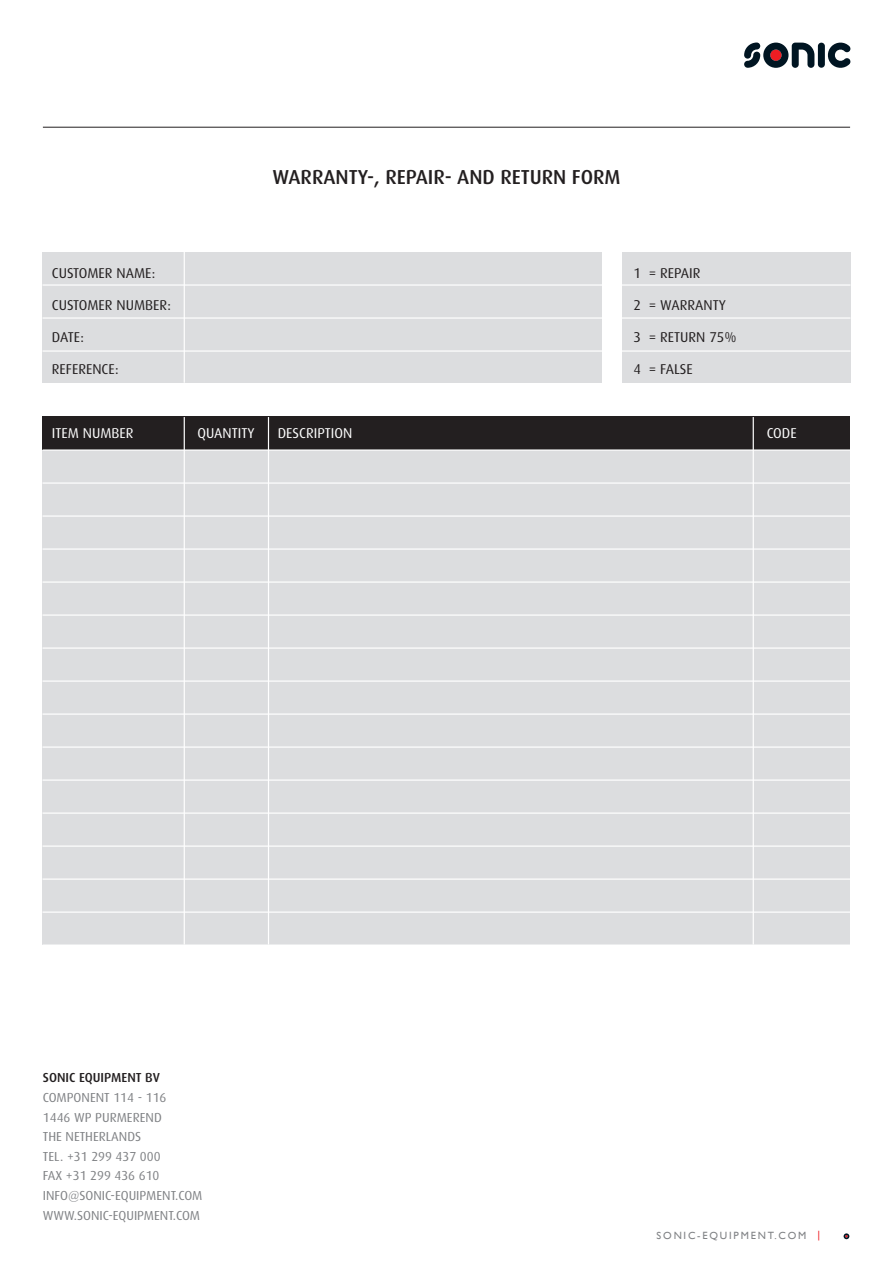
<style>
.page{position:relative;width:893px;height:1263px;background:#fff}
.page>*{position:absolute;margin:0;border:0;box-sizing:border-box;transform-origin:0 0}
.t1{font:500 20.25px "Dax CE";color:#231f20}
.t2{font:14.25px "Dax CE";color:#231f20}
.t3{font:14.25px "Dax CE";color:#fff}
.t4{font:13.05px "Dax CE";color:#808285}
.t5{font:500 13.05px "Dax CE";color:#231f20}
.t6{font:10.5px "Gill Sans";letter-spacing:.17em;color:#808285}
.s1{color:#ee1d23}
</style>
<div class="page">
<svg style="left:844px;top:1233px;width:5px;height:6px"></svg>
<svg style="left:827px;top:43px;width:23px;height:25px"></svg>
<div style="left:818px;top:43px;width:7px;height:25px;background:#001522;border-radius:3px"></div>
<svg style="left:744px;top:43px;width:70px;height:25px"></svg>
<div style="left:43px;top:416px;width:807px;height:34px;background:#231f20"></div>
<div style="left:43px;top:450px;width:807px;height:494px;background:#dcdddf"></div>
<div style="left:43px;top:252px;width:559px;height:131px;background:#dcdddf"></div>
<div style="left:622px;top:252px;width:228px;height:131px;background:#dcdddf"></div>
<hr style="left:43px;top:449px;width:807px;height:2px;background:#fff">
<hr style="left:43px;top:482px;width:807px;height:2px;background:#fff">
<hr style="left:43px;top:284px;width:807px;height:2px;background:#fff">
<hr style="left:43px;top:515px;width:807px;height:2px;background:#fff">
<hr style="left:43px;top:317px;width:807px;height:2px;background:#fff">
<hr style="left:43px;top:548px;width:807px;height:2px;background:#fff">
<hr style="left:43px;top:350px;width:807px;height:2px;background:#fff">
<hr style="left:43px;top:581px;width:807px;height:2px;background:#fff">
<hr style="left:43px;top:614px;width:807px;height:2px;background:#fff">
<hr style="left:43px;top:647px;width:807px;height:2px;background:#fff">
<hr style="left:43px;top:680px;width:807px;height:2px;background:#fff">
<hr style="left:43px;top:713px;width:807px;height:2px;background:#fff">
<hr style="left:43px;top:746px;width:807px;height:2px;background:#fff">
<hr style="left:43px;top:779px;width:807px;height:2px;background:#fff">
<hr style="left:43px;top:812px;width:807px;height:2px;background:#fff">
<hr style="left:43px;top:845px;width:807px;height:2px;background:#fff">
<hr style="left:43px;top:878px;width:807px;height:2px;background:#fff">
<hr style="left:43px;top:911px;width:807px;height:2px;background:#fff">
<hr style="left:43px;top:127px;width:807px;height:1px;background:#231f20">
<hr style="left:184px;top:417px;width:1px;height:527px;background:#fff">
<hr style="left:268px;top:417px;width:1px;height:527px;background:#fff">
<hr style="left:753px;top:417px;width:1px;height:527px;background:#fff">
<hr style="left:184px;top:249px;width:1px;height:134px;background:#fff">
<p class="t2" style="left:52px;top:264px;width:105px">CUSTOMER NAME:</p>
<p class="t2" style="left:52px;top:296px;width:121px">CUSTOMER NUMBER:</p>
<p class="t2" style="left:52px;top:328px;width:34px">DATE:</p>
<p class="t2" style="left:52px;top:360px;width:68px">REFERENCE:</p>
<p class="t1" style="left:272px;top:164px;width:350px">WARRANTY-, REPAIR- AND RETURN FORM</p>
<p class="t2" style="left:633px;top:264px;width:69px">1 = REPAIR</p>
<p class="t2" style="left:633px;top:296px;width:94px">2 = WARRANTY</p>
<p class="t2" style="left:633px;top:328px;width:105px">3 = RETURN 75%</p>
<p class="t2" style="left:633px;top:360px;width:61px">4 = FALSE</p>
<p class="t3" style="left:52px;top:424px;width:83px">ITEM NUMBER</p>
<p class="t3" style="left:197px;top:424px;width:59px">QUANTITY</p>
<p class="t3" style="left:278px;top:424px;width:76px">DESCRIPTION</p>
<p class="t3" style="left:767px;top:424px;width:31px">CODE</p>
<p class="t5" style="left:43px;top:1069px;width:118px">SONIC EQUIPMENT BV</p>
<p class="t4" style="left:43px;top:1089px;width:125px">COMPONENT 114 - 116</p>
<p class="t4" style="left:43px;top:1109px;width:120px">1446 WP PURMEREND</p>
<p class="t4" style="left:43px;top:1128px;width:100px">THE NETHERLANDS</p>
<p class="t4" style="left:43px;top:1148px;width:119px">TEL. +31 299 437 000</p>
<p class="t4" style="left:43px;top:1167px;width:118px">FAX +31 299 436 610</p>
<p class="t4" style="left:43px;top:1187px;width:161px">INFO@SONIC-EQUIPMENT.COM</p>
<p class="t4" style="left:43px;top:1207px;width:159px">WWW.SONIC-EQUIPMENT.COM</p>
<p class="t6" style="left:657px;top:1229px;width:165px">SONIC-EQUIPMENT.COM <span class="s1">|</span></p>
</div>
